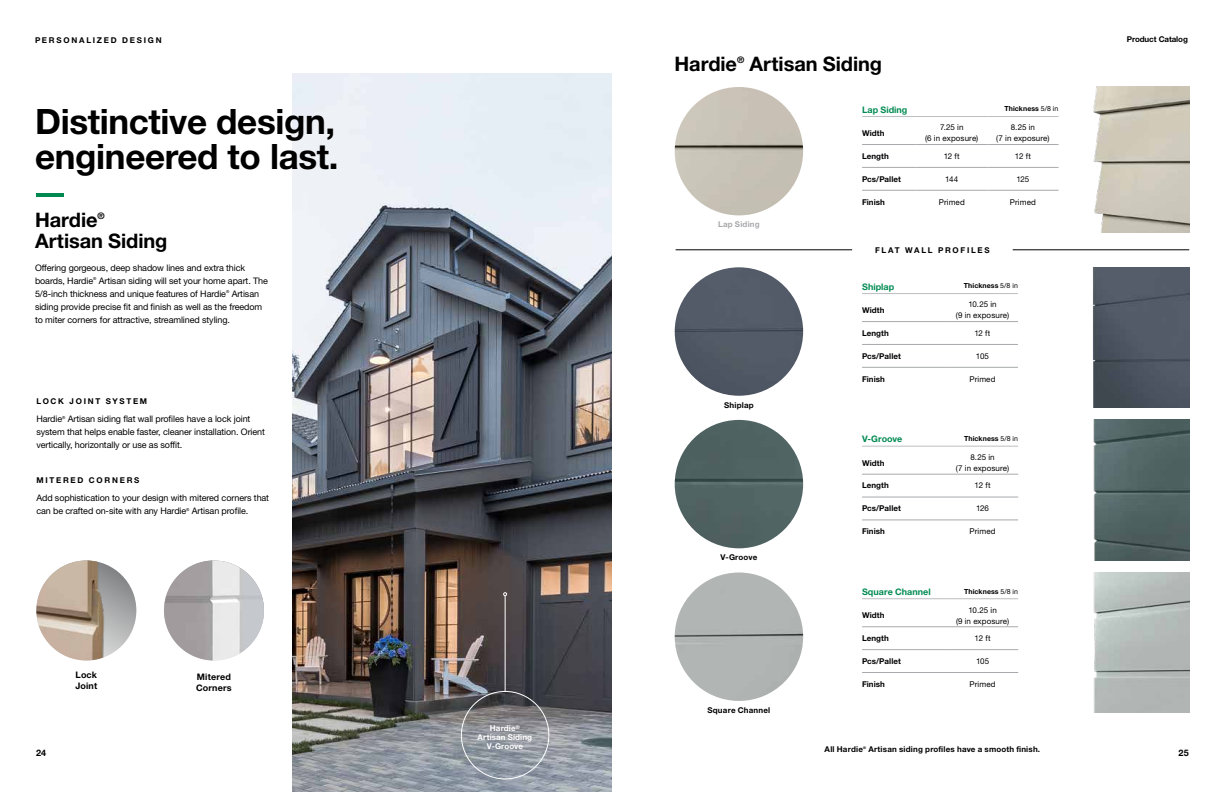
<style>
.page{position:relative;width:1224px;height:792px;background:#fff}
.page>*{position:absolute;margin:0;border:0;box-sizing:border-box;transform-origin:0 0}
.t1{font:700 35px/35px "Helvetica Neue LT Pro";letter-spacing:-.01em;color:#000}
.t2{font:700 20px "Helvetica Neue LT Pro";letter-spacing:-.005em;color:#000}
.t3{font:9px/13px "Helvetica Neue LT Pro";letter-spacing:-.01em;color:#000}
.t4{font:700 9px "Helvetica Neue LT Pro";letter-spacing:.005em;color:#008a52}
.t5{font:700 9px/11px "Helvetica Neue LT Pro";letter-spacing:.02em;color:#000}
.t6{font:700 8px "Helvetica Neue LT Pro";letter-spacing:.015em;color:#000}
.t7{font:8px/11px "Helvetica Neue LT Pro";letter-spacing:.01em;color:#000;text-align:center}
.t8{font:8px "Helvetica Neue LT Pro";letter-spacing:.015em;color:#000101}
.t9{font:700 8px "Helvetica Neue LT Pro";letter-spacing:.22em;color:#000}
.t10{font:700 8px/9px "Helvetica Neue LT Pro";letter-spacing:.015em;color:#fff;text-align:center}
.t11{font:700 8px "Helvetica Neue LT Pro";letter-spacing:.025em;color:#000101}
.t12{font:700 8px "Helvetica Neue LT Pro";letter-spacing:.21em;color:#000}
.t13{font:700 8px "Helvetica Neue LT Pro";letter-spacing:.215em;color:#000}
.t14{font:700 8px "Helvetica Neue LT Pro";letter-spacing:-.01em;color:#000}
.t15{font:700 8px "Helvetica Neue LT Pro";letter-spacing:.025em;color:#a7a9ac}
.t16{font:700 7px "Helvetica Neue LT Pro";letter-spacing:.01em;color:#000}
.t17{font:700 3.6px "Helvetica Neue LT Pro";color:#000}
.s1{font-weight:400}
</style>
<div class="page">
<hr style="left:36px;top:193px;width:28px;height:3px;background:#008a52">
<img style="left:292px;top:73px;width:320px;height:719px">
<img style="left:36px;top:560px;width:100px;height:101px;border-radius:50px">
<img style="left:164px;top:560px;width:100px;height:101px;border-radius:50px">
<hr style="left:505px;top:596px;width:1px;height:95px;background:#fff">
<svg style="left:503px;top:592px;width:4px;height:4px"></svg>
<hr style="left:862px;top:293px;width:85px;height:1px;background:#bcbec0">
<hr style="left:947px;top:293px;width:71px;height:1px;background:#bcbec0">
<hr style="left:862px;top:367px;width:85px;height:1px;background:#a7a9ac">
<hr style="left:947px;top:367px;width:71px;height:1px;background:#a7a9ac">
<hr style="left:862px;top:321px;width:85px;height:1px;background:#a7a9ac">
<hr style="left:947px;top:321px;width:71px;height:1px;background:#a7a9ac">
<hr style="left:862px;top:344px;width:85px;height:1px;background:#a7a9ac">
<hr style="left:947px;top:344px;width:71px;height:1px;background:#a7a9ac">
<div style="left:675px;top:267px;width:128px;height:129px;background:#535b68;border-radius:64px"></div>
<img style="left:1093px;top:267px;width:96px;height:141px">
<hr style="left:862px;top:446px;width:85px;height:1px;background:#bcbec0">
<hr style="left:947px;top:446px;width:71px;height:1px;background:#bcbec0">
<hr style="left:862px;top:520px;width:85px;height:1px;background:#a7a9ac">
<hr style="left:947px;top:520px;width:71px;height:1px;background:#a7a9ac">
<hr style="left:862px;top:474px;width:85px;height:1px;background:#a7a9ac">
<hr style="left:947px;top:474px;width:71px;height:1px;background:#a7a9ac">
<hr style="left:862px;top:497px;width:85px;height:1px;background:#a7a9ac">
<hr style="left:947px;top:497px;width:71px;height:1px;background:#a7a9ac">
<img style="left:675px;top:420px;width:128px;height:128px;border-radius:64px">
<img style="left:1093px;top:420px;width:96px;height:140px">
<hr style="left:862px;top:598px;width:85px;height:1px;background:#bcbec0">
<hr style="left:947px;top:598px;width:71px;height:1px;background:#bcbec0">
<hr style="left:862px;top:672px;width:85px;height:1px;background:#a7a9ac">
<hr style="left:947px;top:672px;width:71px;height:1px;background:#a7a9ac">
<hr style="left:862px;top:627px;width:85px;height:1px;background:#a7a9ac">
<hr style="left:947px;top:627px;width:71px;height:1px;background:#a7a9ac">
<hr style="left:862px;top:649px;width:85px;height:1px;background:#a7a9ac">
<hr style="left:947px;top:649px;width:71px;height:1px;background:#a7a9ac">
<div style="left:675px;top:572px;width:128px;height:129px;background:#b1b5b4;border-radius:64px"></div>
<img style="left:1093px;top:572px;width:96px;height:141px">
<hr style="left:862px;top:116px;width:54px;height:1px;background:#bcbec0">
<hr style="left:916px;top:116px;width:71px;height:1px;background:#bcbec0">
<hr style="left:987px;top:116px;width:72px;height:1px;background:#bcbec0">
<hr style="left:862px;top:190px;width:54px;height:1px;background:#a7a9ac">
<hr style="left:916px;top:190px;width:71px;height:1px;background:#a7a9ac">
<hr style="left:987px;top:190px;width:72px;height:1px;background:#a7a9ac">
<hr style="left:862px;top:144px;width:54px;height:1px;background:#a7a9ac">
<hr style="left:916px;top:144px;width:71px;height:1px;background:#a7a9ac">
<hr style="left:987px;top:144px;width:72px;height:1px;background:#a7a9ac">
<hr style="left:862px;top:167px;width:54px;height:1px;background:#a7a9ac">
<hr style="left:916px;top:167px;width:71px;height:1px;background:#a7a9ac">
<hr style="left:987px;top:167px;width:72px;height:1px;background:#a7a9ac">
<img style="left:675px;top:87px;width:128px;height:128px;border-radius:64px">
<img style="left:1093px;top:87px;width:96px;height:145px">
<hr style="left:676px;top:250px;width:176px;height:1px;background:#000">
<hr style="left:1013px;top:250px;width:176px;height:1px;background:#000">
<p class="t9" style="left:35px;top:35px;width:128px">PERSONALIZED DESIGN</p>
<h1 class="t1" style="left:35px;top:103px;width:305px">Distinctive design, engineered to last.</h1>
<h2 class="t2" style="left:35px;top:208px;width:64px">Hardie</h2>
<p class="t5" style="left:98px;top:210px;width:9px">®</p>
<h2 class="t2" style="left:35px;top:229px;width:134px">Artisan Siding</h2>
<p class="t3" style="left:35px;top:261px;width:235px">Offering gorgeous, deep shadow lines and extra thick boards, Hardie<sup>®</sup> Artisan siding will set your home apart. The 5/8-inch thickness and unique features of Hardie<sup>®</sup> Artisan siding provide precise fit and finish as well as the freedom to miter corners for attractive, streamlined styling.</p>
<p class="t13" style="left:36px;top:397px;width:112px">LOCK JOINT SYSTEM</p>
<p class="t3" style="left:36px;top:413px;width:230px">Hardie<sup>®</sup> Artisan siding flat wall profiles have a lock joint system that helps enable faster, cleaner installation. Orient vertically, horizontally or use as soffit.</p>
<p class="t9" style="left:36px;top:475px;width:105px">MITERED CORNERS</p>
<p class="t3" style="left:36px;top:491px;width:234px">Add sophistication to your design with mitered corners that can be crafted on-site with any Hardie<sup>®</sup> Artisan profile.</p>
<p class="t5" style="left:75px;top:669px;width:23px">Lock<br>Joint</p>
<p class="t5" style="left:196px;top:671px;width:37px">Mitered<br>Corners</p>
<h2 class="t2" style="left:675px;top:51px;width:64px">Hardie</h2>
<p class="t5" style="left:737px;top:54px;width:9px">®</p>
<h2 class="t2" style="left:750px;top:51px;width:134px">Artisan Siding</h2>
<p class="t15" style="left:718px;top:220px;width:43px">Lap Siding</p>
<p class="t11" style="left:724px;top:400px;width:31px">Shiplap</p>
<p class="t11" style="left:721px;top:552px;width:38px">V-Groove</p>
<p class="t11" style="left:707px;top:705px;width:64px">Square Channel</p>
<p class="t4" style="left:862px;top:104px;width:47px">Lap Siding</p>
<p class="t16" style="left:1004px;top:105px;width:56px">Thickness <span class="s1">5/8 in</span></p>
<p class="t6" style="left:862px;top:128px;width:24px">Width</p>
<p class="t7" style="left:925px;top:122px;width:55px">7.25 in<br>(6 in exposure)</p>
<p class="t7" style="left:996px;top:122px;width:55px">8.25 in<br>(7 in exposure)</p>
<p class="t6" style="left:862px;top:151px;width:28px">Length</p>
<p class="t7" style="left:944px;top:150px;width:17px">12 ft</p>
<p class="t7" style="left:1015px;top:150px;width:17px">12 ft</p>
<p class="t6" style="left:862px;top:174px;width:40px">Pcs/Pallet</p>
<p class="t8" style="left:945px;top:174px;width:15px">144</p>
<p class="t8" style="left:1016px;top:174px;width:14px">125</p>
<p class="t6" style="left:862px;top:197px;width:24px">Finish</p>
<p class="t8" style="left:939px;top:197px;width:28px">Primed</p>
<p class="t8" style="left:1010px;top:197px;width:28px">Primed</p>
<p class="t12" style="left:875px;top:245px;width:116px">FLAT WALL PROFILES</p>
<p class="t4" style="left:862px;top:281px;width:34px">Shiplap</p>
<p class="t16" style="left:964px;top:282px;width:56px">Thickness <span class="s1">5/8 in</span></p>
<p class="t6" style="left:862px;top:305px;width:24px">Width</p>
<p class="t7" style="left:956px;top:299px;width:55px">10.25 in<br>(9 in exposure)</p>
<p class="t6" style="left:862px;top:328px;width:28px">Length</p>
<p class="t8" style="left:975px;top:328px;width:17px">12 ft</p>
<p class="t6" style="left:862px;top:351px;width:40px">Pcs/Pallet</p>
<p class="t8" style="left:976px;top:351px;width:15px">105</p>
<p class="t6" style="left:862px;top:374px;width:24px">Finish</p>
<p class="t8" style="left:970px;top:374px;width:28px">Primed</p>
<p class="t4" style="left:862px;top:434px;width:42px">V-Groove</p>
<p class="t16" style="left:964px;top:434px;width:56px">Thickness <span class="s1">5/8 in</span></p>
<p class="t6" style="left:862px;top:458px;width:24px">Width</p>
<p class="t7" style="left:956px;top:451px;width:55px">8.25 in<br>(7 in exposure)</p>
<p class="t6" style="left:862px;top:481px;width:28px">Length</p>
<p class="t7" style="left:975px;top:480px;width:17px">12 ft</p>
<p class="t6" style="left:862px;top:504px;width:40px">Pcs/Pallet</p>
<p class="t8" style="left:976px;top:504px;width:14px">126</p>
<p class="t6" style="left:862px;top:526px;width:24px">Finish</p>
<p class="t8" style="left:970px;top:526px;width:28px">Primed</p>
<p class="t4" style="left:862px;top:586px;width:70px">Square Channel</p>
<p class="t16" style="left:964px;top:587px;width:56px">Thickness <span class="s1">5/8 in</span></p>
<p class="t6" style="left:862px;top:610px;width:24px">Width</p>
<p class="t7" style="left:956px;top:604px;width:55px">10.25 in<br>(9 in exposure)</p>
<p class="t6" style="left:862px;top:633px;width:28px">Length</p>
<p class="t7" style="left:975px;top:633px;width:17px">12 ft</p>
<p class="t6" style="left:862px;top:656px;width:40px">Pcs/Pallet</p>
<p class="t8" style="left:976px;top:656px;width:15px">105</p>
<p class="t6" style="left:862px;top:679px;width:24px">Finish</p>
<p class="t8" style="left:970px;top:679px;width:28px">Primed</p>
<p class="t14" style="left:1127px;top:34px;width:63px">Product Catalog</p>
<p class="t10" style="left:478px;top:724px;width:56px">Hardie<sup>®<br></sup>Artisan Siding<br>V-Groove</p>
<p class="t6" style="left:825px;top:744px;width:40px">All Hardie</p>
<p class="t17" style="left:863px;top:745px;width:4px">®</p>
<p class="t6" style="left:868px;top:744px;width:173px">Artisan siding profiles have a smooth finish.</p>
<p class="t5" style="left:36px;top:747px;width:12px">24</p>
<p class="t5" style="left:1179px;top:747px;width:12px">25</p>
</div>
